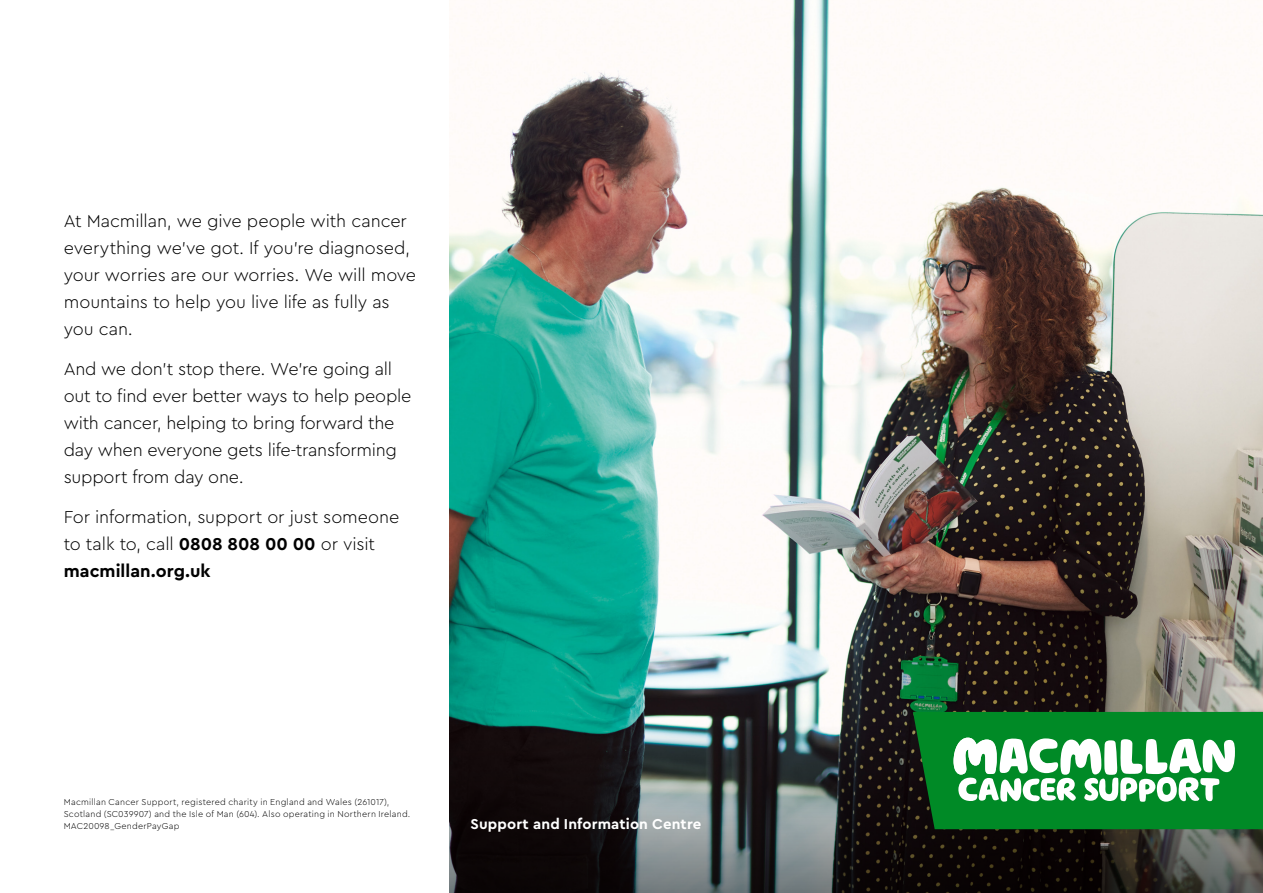
<style>
.page{position:relative;width:1263px;height:893px;background:#fff}
.page>*{position:absolute;margin:0;border:0;box-sizing:border-box;transform-origin:0 0}
.t1{font:300 18px/27px "Cera Pro Macmillan";letter-spacing:-.01em;color:#000}
.t2{font:700 15px "Cera Pro Macmillan";letter-spacing:.01em;color:#fff}
.t3{font:300 9px/12px "Cera Pro Macmillan";letter-spacing:.025em;color:#000}
.s1{font-weight:700}
</style>
<div class="page">
<img style="left:449px;top:0;width:814px;height:724px">
<svg style="left:449px;top:724px;width:814px;height:169px;background:#303232"></svg>
<svg style="left:913px;top:712px;width:350px;height:117px"></svg>
<p class="t1" style="left:64px;top:206px;width:354px">At Macmillan, we give people with cancer everything we’ve got. If you’re diagnosed, your worries are our worries. We will move mountains to help you live life as fully as you can.</p>
<p class="t1" style="left:64px;top:354px;width:349px">And we don’t stop there. We’re going all out to find ever better ways to help people with cancer, helping to bring forward the day when everyone gets life-transforming support from day one.</p>
<p class="t1" style="left:64px;top:502px;width:337px">For information, support or just someone to talk to, call <span class="s1">0808 808 00 00</span> or visit <span class="s1">macmillan.org.uk</span></p>
<p class="t3" style="left:64px;top:795px;width:348px">Macmillan Cancer Support, registered charity in England and Wales (261017),<br>Scotland (SC039907) and the Isle of Man (604). Also operating in Northern Ireland.<br>MAC20098_GenderPayGap</p>
<p class="t2" style="left:471px;top:812px;width:232px">Support and Information Centre</p>
</div>
